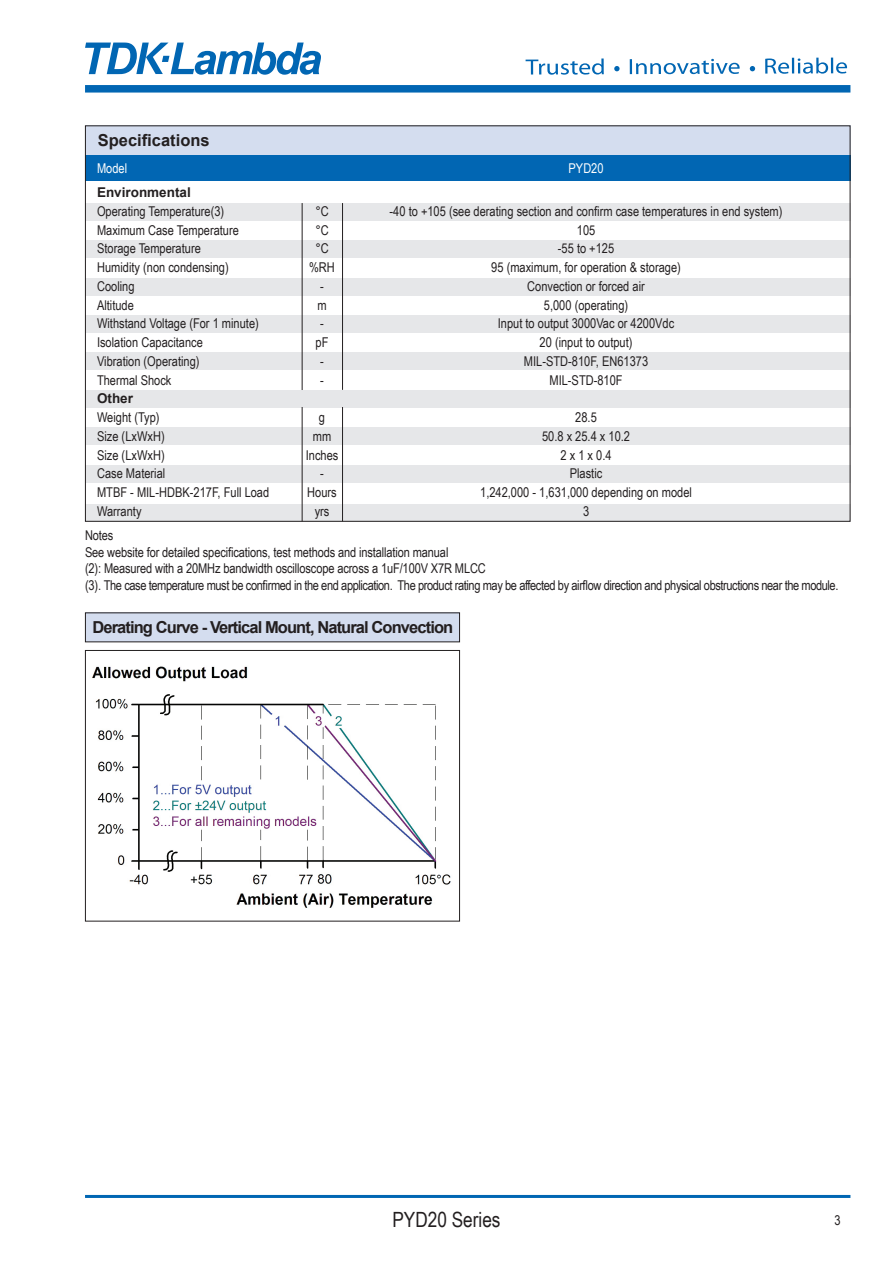
<style>
.page{position:relative;width:893px;height:1263px;background:#fff}
.page>*{position:absolute;margin:0;border:0;box-sizing:border-box;transform-origin:0 0}
.t1{font:21px "Arial Narrow";color:#231f20}
.t2{font:700 16.5px "Arial";letter-spacing:-.055em;color:#231f20}
.t3{font:700 16.5px "Arial";color:#231f20}
.t4{font:13.5px "Arial Narrow";color:#231f20}
.t5{font:13.5px "Arial Narrow";letter-spacing:-.03em;color:#231f20}
.t6{font:700 13.5px "Arial";color:#231f20}
.t7{font:13.5px "Arial Narrow";color:#fff}
</style>
<div class="page">
<div style="left:85px;top:85px;width:765px;height:8px;background:#0166b3"></div>
<hr style="left:85px;top:1195px;width:765px;height:3px;background:#0166b3">
<svg style="left:85px;top:43px;width:236px;height:32px"></svg>
<div style="left:85px;top:125px;width:765px;height:30px;background:#d4ddef"></div>
<div style="left:85px;top:155px;width:765px;height:26px;background:#0166b3"></div>
<div style="left:85px;top:203px;width:765px;height:17px;background:#e6e7e9"></div>
<div style="left:85px;top:241px;width:765px;height:17px;background:#e6e7e9"></div>
<div style="left:85px;top:278px;width:765px;height:17px;background:#e6e7e9"></div>
<div style="left:85px;top:316px;width:765px;height:17px;background:#e6e7e9"></div>
<div style="left:85px;top:352px;width:765px;height:17px;background:#e6e7e9"></div>
<div style="left:85px;top:390px;width:765px;height:17px;background:#e6e7e9"></div>
<div style="left:85px;top:428px;width:765px;height:17px;background:#e6e7e9"></div>
<div style="left:85px;top:504px;width:765px;height:17px;background:#e6e7e9"></div>
<div style="left:85px;top:465px;width:765px;height:17px;background:#e6e7e9"></div>
<hr style="left:342px;top:203px;width:1px;height:187px;background:#231f20">
<hr style="left:342px;top:407px;width:1px;height:114px;background:#231f20">
<hr style="left:302px;top:203px;width:1px;height:187px;background:#231f20">
<hr style="left:302px;top:407px;width:1px;height:114px;background:#231f20">
<svg style="left:526px;top:59px;width:78px;height:16px"></svg>
<svg style="left:630px;top:59px;width:110px;height:15px"></svg>
<svg style="left:765px;top:58px;width:82px;height:16px"></svg>
<svg style="left:614px;top:66px;width:6px;height:5px"></svg>
<svg style="left:750px;top:66px;width:5px;height:5px"></svg>
<div style="left:85px;top:650px;width:375px;height:271px;border:1px solid #231f20"></div>
<div style="left:85px;top:612px;width:374px;height:30px;background:#d4ddef"></div>
<img style="left:92px;top:666px;width:359px;height:242px">
<p class="t3" style="left:98px;top:128px;width:113px">Specifications</p>
<p class="t7" style="left:97px;top:158px;width:32px">Model</p>
<p class="t7" style="left:569px;top:158px;width:37px">PYD20</p>
<p class="t6" style="left:97px;top:183px;width:95px">Environmental</p>
<p class="t4" style="left:97px;top:201px;width:129px">Operating Temperature(3)</p>
<p class="t4" style="left:315px;top:201px;width:15px">°C</p>
<p class="t4" style="left:390px;top:201px;width:394px">-40 to +105 (see derating section and confirm case temperatures in end system)</p>
<p class="t4" style="left:97px;top:220px;width:143px">Maximum Case Temperature</p>
<p class="t4" style="left:315px;top:220px;width:15px">°C</p>
<p class="t4" style="left:577px;top:220px;width:20px">105</p>
<p class="t4" style="left:97px;top:239px;width:105px">Storage Temperature</p>
<p class="t4" style="left:315px;top:239px;width:15px">°C</p>
<p class="t4" style="left:558px;top:239px;width:58px">-55 to +125</p>
<p class="t4" style="left:97px;top:257px;width:133px">Humidity (non condensing)</p>
<p class="t4" style="left:309px;top:257px;width:27px">%RH</p>
<p class="t4" style="left:491px;top:257px;width:191px">95 (maximum, for operation &amp; storage)</p>
<p class="t4" style="left:97px;top:276px;width:39px">Cooling</p>
<p class="t4" style="left:320px;top:276px;width:5px">-</p>
<p class="t4" style="left:527px;top:276px;width:119px">Convection or forced air</p>
<p class="t4" style="left:97px;top:295px;width:38px">Altitude</p>
<p class="t4" style="left:317px;top:295px;width:11px">m</p>
<p class="t4" style="left:544px;top:295px;width:86px">5,000 (operating)</p>
<p class="t4" style="left:97px;top:314px;width:163px">Withstand Voltage (For 1 minute)</p>
<p class="t4" style="left:320px;top:314px;width:5px">-</p>
<p class="t4" style="left:498px;top:314px;width:178px">Input to output 3000Vac or 4200Vdc</p>
<p class="t4" style="left:97px;top:332px;width:107px">Isolation Capacitance</p>
<p class="t4" style="left:316px;top:332px;width:14px">pF</p>
<p class="t4" style="left:540px;top:332px;width:94px">20 (input to output)</p>
<p class="t4" style="left:97px;top:351px;width:104px">Vibration (Operating)</p>
<p class="t4" style="left:320px;top:351px;width:5px">-</p>
<p class="t4" style="left:524px;top:351px;width:126px">MIL-STD-810F, EN61373</p>
<p class="t4" style="left:97px;top:370px;width:76px">Thermal Shock</p>
<p class="t4" style="left:320px;top:370px;width:5px">-</p>
<p class="t4" style="left:549px;top:370px;width:75px">MIL-STD-810F</p>
<p class="t6" style="left:97px;top:389px;width:38px">Other</p>
<p class="t4" style="left:97px;top:407px;width:64px">Weight (Typ)</p>
<p class="t4" style="left:319px;top:407px;width:8px">g</p>
<p class="t4" style="left:575px;top:407px;width:23px">28.5</p>
<p class="t4" style="left:97px;top:426px;width:69px">Size (LxWxH)</p>
<p class="t4" style="left:313px;top:426px;width:20px">mm</p>
<p class="t4" style="left:542px;top:426px;width:90px">50.8 x 25.4 x 10.2</p>
<p class="t4" style="left:97px;top:445px;width:69px">Size (LxWxH)</p>
<p class="t4" style="left:306px;top:445px;width:34px">Inches</p>
<p class="t4" style="left:560px;top:445px;width:53px">2 x 1 x 0.4</p>
<p class="t4" style="left:97px;top:464px;width:70px">Case Material</p>
<p class="t4" style="left:320px;top:464px;width:5px">-</p>
<p class="t4" style="left:570px;top:464px;width:34px">Plastic</p>
<p class="t4" style="left:97px;top:482px;width:174px">MTBF - MIL-HDBK-217F, Full Load</p>
<p class="t4" style="left:307px;top:482px;width:31px">Hours</p>
<p class="t4" style="left:480px;top:482px;width:213px">1,242,000 - 1,631,000 depending on model</p>
<p class="t4" style="left:97px;top:501px;width:46px">Warranty</p>
<p class="t4" style="left:315px;top:501px;width:16px">yrs</p>
<p class="t4" style="left:583px;top:501px;width:8px">3</p>
<p class="t4" style="left:85px;top:525px;width:30px">Notes</p>
<p class="t4" style="left:85px;top:542px;width:365px">See website for detailed specifications, test methods and installation manual</p>
<p class="t4" style="left:85px;top:558px;width:402px">(2): Measured with a 20MHz bandwidth oscilloscope across a 1uF/100V X7R MLCC</p>
<p class="t5" style="left:85px;top:575px;width:755px">(3). The case temperature must be confirmed in the end application. The product rating may be affected by airflow direction and physical obstructions near the module.</p>
<p class="t2" style="left:92px;top:615px;width:362px">Derating Curve - Vertical Mount, Natural Convection</p>
<p class="t1" style="left:392px;top:1204px;width:110px">PYD20 Series</p>
<p class="t4" style="left:835px;top:1210px;width:8px">3</p>
</div>
